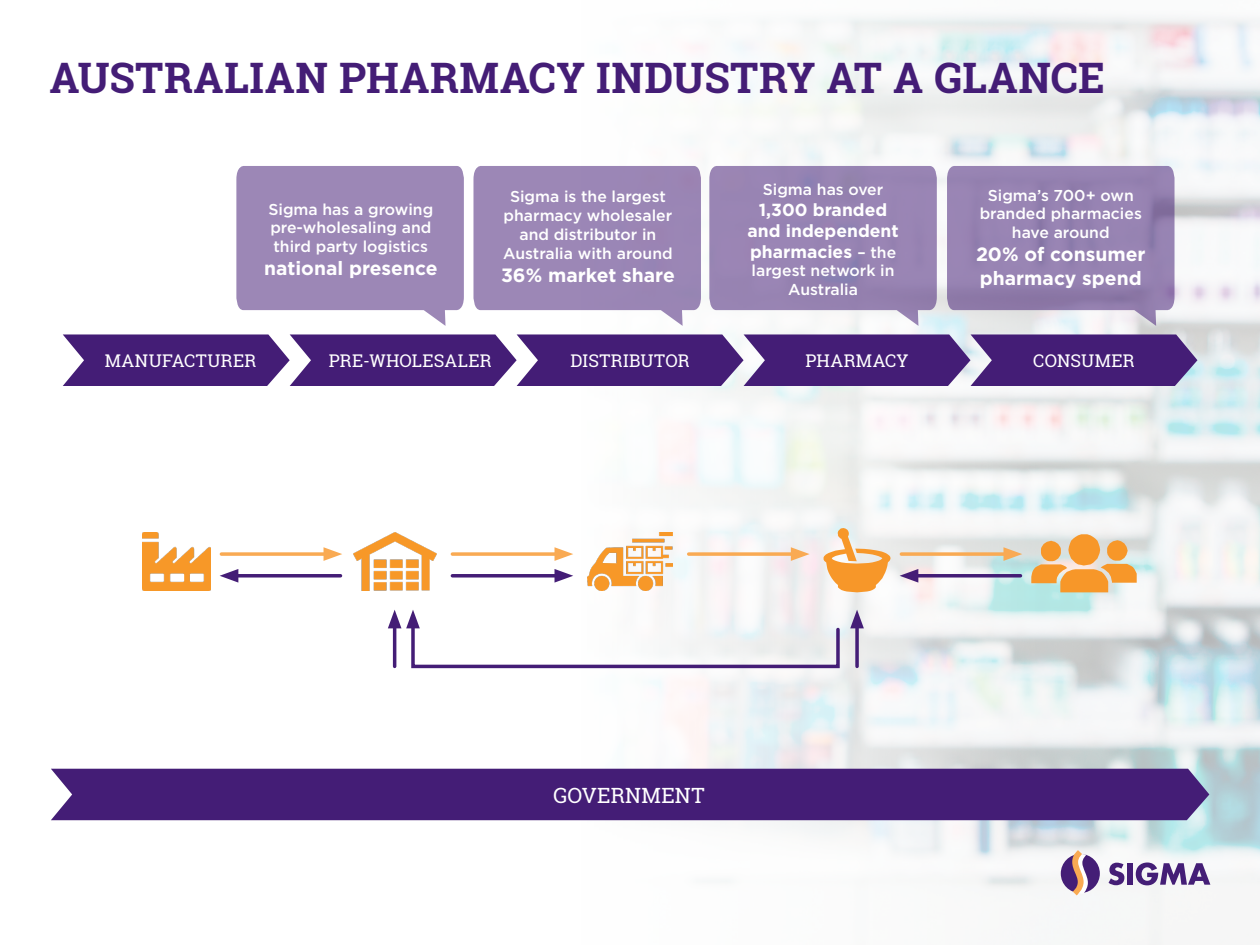
<style>
.page{position:relative;width:1260px;height:945px;background:#fff}
.page>*{position:absolute;margin:0;border:0;box-sizing:border-box;transform-origin:0 0}
.t1{font:700 42px "Roboto Slab";letter-spacing:.01em;color:#441d76}
.t2{font:21px "Roboto Slab";letter-spacing:.015em;color:#fff}
.t3{font:700 19.25px/23.1px "Gotham";color:#fff}
.t4{font:17.5px "Roboto Slab";letter-spacing:.02em;color:#fff}
.t5{font:700 17.5px/21px "Gotham";color:#fff;text-align:center}
.t6{font:500 15.75px/18.9px "Gotham";color:#fff;text-align:center}
.s1{font-weight:500;font-size:15.75px}
</style>
<div class="page">
<img style="left:51px;top:15px;width:1209px;height:930px">
<svg style="left:1109px;top:863px;width:15px;height:22px"></svg>
<div style="left:1127px;top:863px;width:6px;height:22px;background:#441e76"></div>
<svg style="left:1136px;top:863px;width:74px;height:22px"></svg>
<svg style="left:1061px;top:850px;width:39px;height:45px"></svg>
<div style="left:51px;top:769px;width:1158px;height:51px;background:#441d76"></div>
<svg style="left:63px;top:334px;width:1134px;height:52px;background:#563383"></svg>
<img style="left:143px;top:532px;width:67px;height:59px">
<img style="left:354px;top:532px;width:82px;height:59px">
<img style="left:587px;top:532px;width:86px;height:59px">
<svg style="left:824px;top:528px;width:67px;height:64px"></svg>
<svg style="left:1031px;top:534px;width:106px;height:58px;background:#eab97b"></svg>
<svg style="left:221px;top:552px;width:103px;height:4px"></svg>
<svg style="left:324px;top:547px;width:18px;height:14px"></svg>
<svg style="left:452px;top:552px;width:103px;height:4px"></svg>
<svg style="left:555px;top:547px;width:18px;height:14px"></svg>
<svg style="left:689px;top:552px;width:102px;height:4px"></svg>
<svg style="left:791px;top:547px;width:19px;height:14px"></svg>
<svg style="left:901px;top:552px;width:102px;height:4px"></svg>
<svg style="left:1003px;top:547px;width:19px;height:14px"></svg>
<svg style="left:918px;top:574px;width:103px;height:4px"></svg>
<svg style="left:900px;top:569px;width:18px;height:14px"></svg>
<svg style="left:238px;top:574px;width:103px;height:4px"></svg>
<svg style="left:220px;top:569px;width:18px;height:14px"></svg>
<svg style="left:452px;top:574px;width:103px;height:4px"></svg>
<svg style="left:555px;top:569px;width:18px;height:14px"></svg>
<svg style="left:855px;top:628px;width:4px;height:38px"></svg>
<svg style="left:850px;top:610px;width:14px;height:18px"></svg>
<svg style="left:388px;top:610px;width:453px;height:60px"></svg>
<svg style="left:947px;top:166px;width:228px;height:160px;background:#9c8ab5"></svg>
<svg style="left:709px;top:166px;width:228px;height:160px;background:#a08fb9"></svg>
<svg style="left:473px;top:166px;width:228px;height:160px;background:#a592bc"></svg>
<svg style="left:236px;top:166px;width:228px;height:160px;background:#a693bd"></svg>
<h1 class="t1" style="left:49px;top:49px;width:1057px">AUSTRALIAN PHARMACY INDUSTRY AT A GLANCE</h1>
<p class="t6" style="left:268px;top:199px;width:166px;text-align:justify">Sigma has a growing pre-wholesaling and third party logistics</p>
<p class="t3" style="left:264px;top:257px;width:175px">national presence</p>
<p class="t6" style="left:503px;top:186px;width:171px">Sigma is the largest pharmacy wholesaler and distributor in<br>Australia with around</p>
<p class="t3" style="left:501px;top:263px;width:175px">36% market share</p>
<p class="t6" style="left:763px;top:179px;width:122px">Sigma has over</p>
<p class="t5" style="left:748px;top:198px;width:153px">1,300 branded and independent pharmacies <span class="s1">– the</span></p>
<p class="t6" style="left:752px;top:261px;width:144px">largest network in<br>Australia</p>
<p class="t6" style="left:980px;top:185px;width:164px">Sigma’s 700+ own branded pharmacies have around</p>
<p class="t3" style="left:976px;top:243px;width:171px">20% of consumer pharmacy spend</p>
<p class="t4" style="left:105px;top:349px;width:153px">MANUFACTURER</p>
<p class="t4" style="left:329px;top:349px;width:164px">PRE-WHOLESALER</p>
<p class="t4" style="left:571px;top:349px;width:121px">DISTRIBUTOR</p>
<p class="t4" style="left:805px;top:349px;width:105px">PHARMACY</p>
<p class="t4" style="left:1033px;top:349px;width:103px">CONSUMER</p>
<h2 class="t2" style="left:553px;top:781px;width:153px">GOVERNMENT</h2>
</div>
